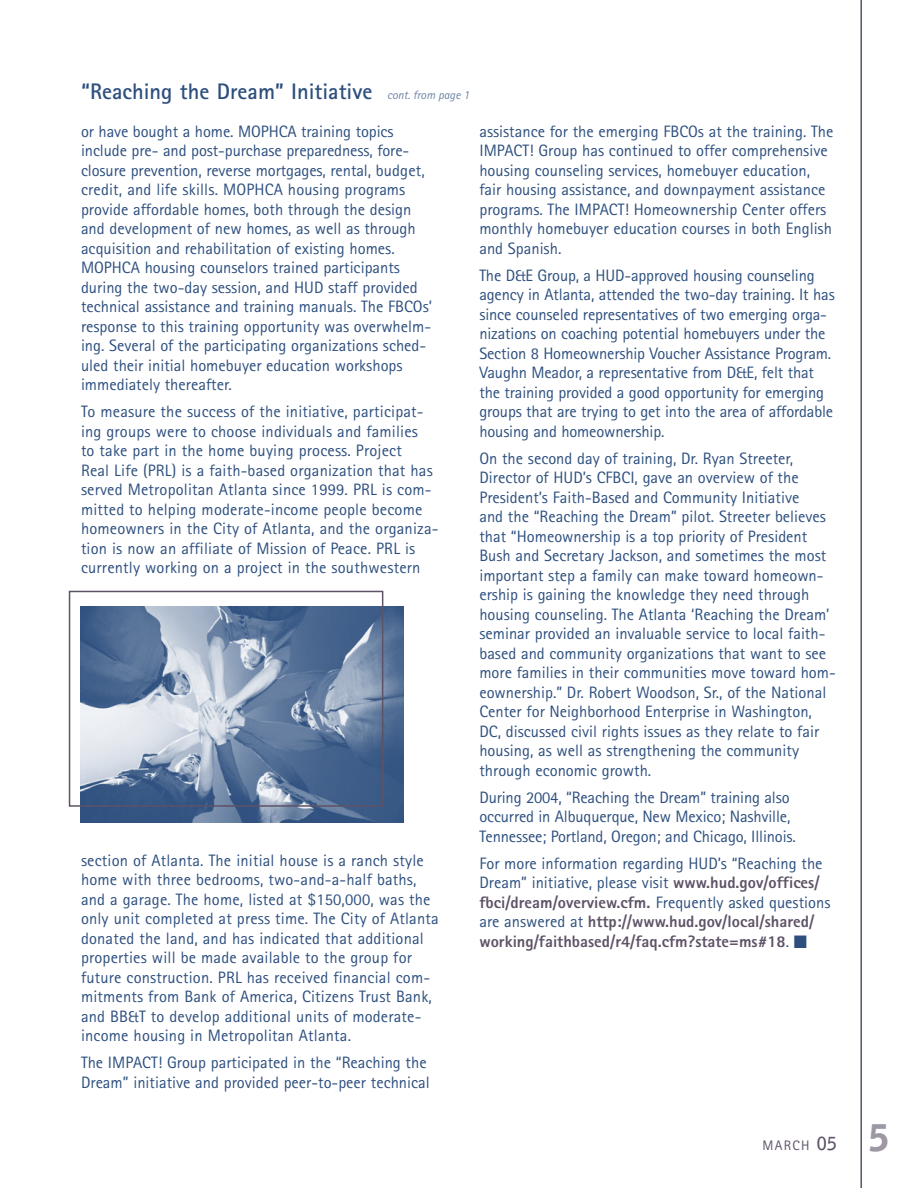
<style>
.page{position:relative;width:918px;height:1188px;background:#fff}
.page>*{position:absolute;margin:0;border:0;box-sizing:border-box;transform-origin:0 0}
.t1{font:900 36.75px "Bell Gothic BT";color:#9e97a4}
.contiued_text{font:700 22.5px "Rotis Sans Serif";color:#2d4f7e}
.body_text{font:16.5px/19.5px "Rotis Sans Serif";color:#2d4f7e}
.body_text-2{font:800 16.5px/19.5px "Rotis Sans Serif";color:#5e5267}
.t2{font:13.8px "Rotis Sans Serif";letter-spacing:.1em;color:#5e5267}
.s1{font-weight:400;font-style:italic;font-size:12px;color:#6c84a5}
.s2{font-weight:400;color:#2d4f7e}
.s3{color:#2d4f7e}
.s4{font-family:"Bell Gothic BT";font-weight:700;font-size:18px}
</style>
<div class="page">
<hr style="left:860px;top:0;width:2px;height:1188px;background:#5e5267">
<img style="left:80px;top:607px;width:323px;height:215px">
<div style="left:69px;top:591px;width:314px;height:216px;border:2px solid #5e5267"></div>
<p class="contiued_text" style="left:81px;top:77px;width:390px">“Reaching the Dream” Initiative <span class="s1">cont. from page 1</span></p>
<p class="body_text" style="left:81px;top:122px;width:353px">or have bought a home. MOPHCA training topics include pre- and post-purchase preparedness, fore&shy;closure prevention, reverse mortgages, rental, budget, credit, and life skills. MOPHCA housing programs provide affordable homes, both through the design and development of new homes, as well as through acquisition and rehabilitation of existing homes.<br>MOPHCA housing counselors trained participants during the two-day session, and HUD staff provided technical assistance and training manuals. The FBCOs’ response to this training opportunity was overwhelm&shy;ing. Several of the participating organizations sched&shy;uled their initial homebuyer education workshops immediately thereafter.</p>
<p class="body_text" style="left:81px;top:402px;width:359px">To measure the success of the initiative, participat&shy;ing groups were to choose individuals and families<br>to take part in the home buying process. Project<br>Real Life (PRL) is a faith-based organization that has served Metropolitan Atlanta since 1999. PRL is com&shy;mitted to helping moderate-income people become homeowners in the City of Atlanta, and the organiza&shy;tion is now an affiliate of Mission of Peace. PRL is currently working on a project in the southwestern</p>
<p class="body_text" style="left:81px;top:851px;width:359px">section of Atlanta. The initial house is a ranch style home with three bedrooms, two-and-a-half baths, and a garage. The home, listed at $150,000, was the only unit completed at press time. The City of Atlanta donated the land, and has indicated that additional properties will be made available to the group for future construction. PRL has received financial com&shy;mitments from Bank of America, Citizens Trust Bank, and BB&amp;T to develop additional units of moderate&shy;income housing in Metropolitan Atlanta.</p>
<p class="body_text" style="left:81px;top:1053px;width:350px">The IMPACT! Group participated in the “Reaching the<br>Dream” initiative and provided peer-to-peer technical</p>
<p class="body_text" style="left:479px;top:122px;width:356px">assistance for the emerging FBCOs at the training. The IMPACT! Group has continued to offer comprehensive housing counseling services, homebuyer education, fair housing assistance, and downpayment assistance programs. The IMPACT! Homeownership Center offers monthly homebuyer education courses in both English and Spanish.</p>
<p class="body_text" style="left:479px;top:266px;width:357px">The D&amp;E Group, a HUD-approved housing counseling agency in Atlanta, attended the two-day training. It has since counseled representatives of two emerging orga&shy;nizations on coaching potential homebuyers under the Section 8 Homeownership Voucher Assistance Program.<br>Vaughn Meador, a representative from D&amp;E, felt that the training provided a good opportunity for emerging groups that are trying to get into the area of affordable housing and homeownership.</p>
<p class="body_text" style="left:479px;top:449px;width:358px">On the second day of training, Dr. Ryan Streeter, Director of HUD’s CFBCI, gave an overview of the President’s Faith-Based and Community Initiative<br>and the “Reaching the Dream” pilot. Streeter believes that “Homeownership is a top priority of President Bush and Secretary Jackson, and sometimes the most important step a family can make toward homeown&shy;ership is gaining the knowledge they need through housing counseling. The Atlanta ‘Reaching the Dream’ seminar provided an invaluable service to local faith&shy;based and community organizations that want to see more families in their communities move toward hom&shy;eownership.” Dr. Robert Woodson, Sr., of the National Center for Neighborhood Enterprise in Washington, DC, discussed civil rights issues as they relate to fair housing, as well as strengthening the community through economic growth.</p>
<p class="body_text" style="left:479px;top:788px;width:318px">During 2004, “Reaching the Dream” training also occurred in Albuquerque, New Mexico; Nashville,<br>Tennessee; Portland, Oregon; and Chicago, Illinois.</p>
<p class="body_text-2" style="left:479px;top:853px;width:353px"><span class="s2">For more information regarding HUD’s “Reaching the Dream” initiative, please visit</span> www.hud.gov/offices/ fbci/dream/overview.cfm. <span class="s2">Frequently asked questions are answered at</span> http://www.hud.gov/local/shared/ working/faithbased/r4/faq.cfm?state=ms#18<span class="s2">.</span> <span class="s3">■</span></p>
<p class="t2" style="left:762px;top:1137px;width:76px">MARCH <span class="s4">05</span></p>
<p class="t1" style="left:869px;top:1115px;width:22px">5</p>
</div>
